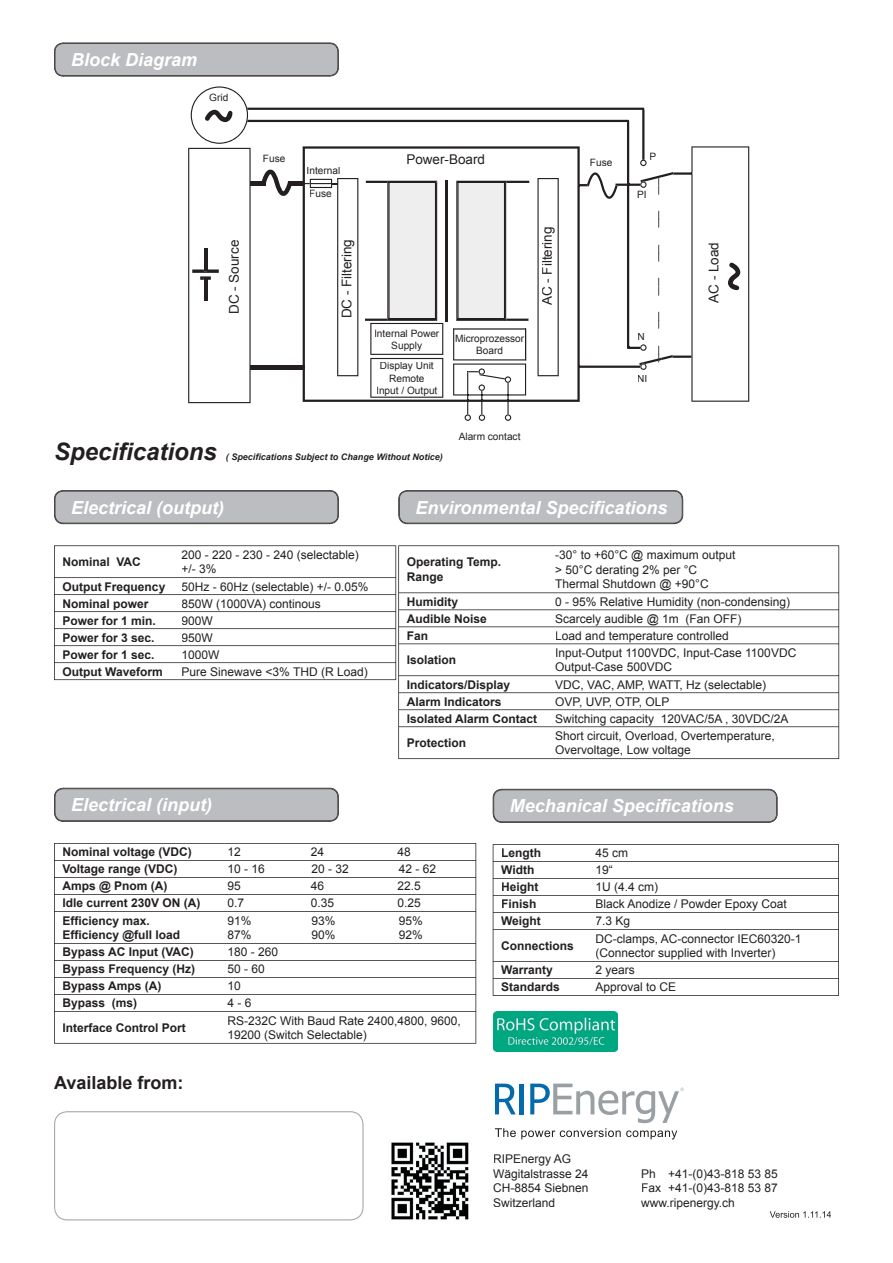
<style>
.page{position:relative;width:893px;height:1263px;background:#fff}
.page>*{position:absolute;margin:0;border:0;box-sizing:border-box;transform-origin:0 0}
.t1{font:53.85px "Comic Sans MS";color:#231f20}
.t2{font:italic 700 24px "Arial";color:#231f20}
.t3{font:italic 700 18px "Arial";color:#fff}
.t4{font:700 18px "Arial";color:#231f20}
.t5{font:700 16.8px "Times New Roman";color:#231f20}
.t6{font:13.5px "Arial";color:#231f20}
.t7{font:12px/14.4px "Arial";color:#231f20}
.t8{font:700 12px/14.4px "Arial";color:#231f20}
.t9{font:10.05px/12.1px "Arial";color:#231f20;text-align:center}
.t10{font:italic 700 9px "Arial";color:#231f20}
</style>
<div class="page">
<svg style="left:54px;top:43px;width:285px;height:34px;background:#b3b3b6"></svg>
<svg style="left:54px;top:1111px;width:310px;height:109px"></svg>
<svg style="left:54px;top:490px;width:285px;height:34px;background:#b1b2b5"></svg>
<svg style="left:398px;top:490px;width:285px;height:34px;background:#b1b2b5"></svg>
<svg style="left:54px;top:788px;width:285px;height:34px;background:#b1b2b5"></svg>
<svg style="left:493px;top:789px;width:285px;height:34px;background:#b1b2b5"></svg>
<svg style="left:398px;top:545px;width:441px;height:214px"></svg>
<svg style="left:54px;top:545px;width:342px;height:135px"></svg>
<svg style="left:54px;top:843px;width:422px;height:201px"></svg>
<svg style="left:493px;top:844px;width:346px;height:152px"></svg>
<svg style="left:188px;top:86px;width:561px;height:335px"></svg>
<svg style="left:495px;top:1083px;width:189px;height:56px"></svg>
<svg style="left:770px;top:1211px;width:61px;height:7px"></svg>
<img style="left:391px;top:1142px;width:78px;height:78px">
<img style="left:493px;top:1011px;width:124px;height:40px">
<h3 class="t3" style="left:71px;top:48px;width:128px">Block Diagram</h3>
<p class="t9" style="left:209px;top:91px;width:21px">Grid</p>
<h1 class="t1" style="left:202px;top:75px;width:34px">~</h1>
<p class="t6" style="left:225px;top:314px;width:76px;rotate:-90deg">DC - Source</p>
<p class="t6" style="left:406px;top:151px;width:80px">Power-Board</p>
<p class="t9" style="left:263px;top:152px;width:24px">Fuse</p>
<p class="t9" style="left:590px;top:156px;width:24px">Fuse</p>
<p class="t9" style="left:307px;top:165px;width:35px">Internal</p>
<p class="t9" style="left:309px;top:188px;width:24px">Fuse</p>
<p class="t6" style="left:338px;top:318px;width:81px;rotate:-90deg">DC - Filtering</p>
<p class="t9" style="left:374px;top:327px;width:67px">Internal Power<br>Supply</p>
<p class="t9" style="left:376px;top:360px;width:63px">Display Unit<br>Remote<br>Input / Output</p>
<p class="t9" style="left:455px;top:333px;width:71px">Microprozessor<br>Board</p>
<p class="t6" style="left:538px;top:305px;width:80px;rotate:-90deg">AC - Filtering</p>
<h2 class="t2" style="left:54px;top:435px;width:164px">Specifications</h2>
<p class="t10" style="left:226px;top:451px;width:218px">( Specifications Subject to Change Without Notice)</p>
<p class="t9" style="left:459px;top:430px;width:63px">Alarm contact</p>
<p class="t9" style="left:649px;top:151px;width:8px">P</p>
<p class="t9" style="left:637px;top:188px;width:11px">PI</p>
<p class="t9" style="left:637px;top:331px;width:9px">N</p>
<p class="t9" style="left:637px;top:373px;width:12px">NI</p>
<h3 class="t5" style="left:679px;top:177px;width:187px;rotate:90deg">__ __ __ __ __ __</h3>
<h3 class="t3" style="left:71px;top:495px;width:155px">Electrical (output)</h3>
<h3 class="t3" style="left:415px;top:495px;width:254px">Environmental Specifications</h3>
<p class="t6" style="left:705px;top:303px;width:62px;rotate:-90deg">AC - Load</p>
<h1 class="t1" style="left:775px;top:260px;width:34px;rotate:90deg">~</h1>
<p class="t8" style="left:62px;top:555px;width:80px">Nominal VAC</p>
<p class="t7" style="left:182px;top:548px;width:179px">200 - 220 - 230 - 240 (selectable) +/- 3%</p>
<p class="t8" style="left:62px;top:579px;width:104px">Output Frequency</p>
<p class="t7" style="left:182px;top:579px;width:189px">50Hz - 60Hz (selectable) +/- 0.05%</p>
<p class="t8" style="left:62px;top:596px;width:88px">Nominal power</p>
<p class="t7" style="left:182px;top:596px;width:141px">850W (1000VA) continous</p>
<p class="t8" style="left:62px;top:613px;width:95px">Power for 1 min.</p>
<p class="t7" style="left:182px;top:613px;width:33px">900W</p>
<p class="t8" style="left:62px;top:630px;width:94px">Power for 3 sec.</p>
<p class="t7" style="left:182px;top:630px;width:33px">950W</p>
<p class="t8" style="left:62px;top:647px;width:94px">Power for 1 sec.</p>
<p class="t7" style="left:182px;top:647px;width:40px">1000W</p>
<p class="t8" style="left:62px;top:664px;width:102px">Output Waveform</p>
<p class="t7" style="left:182px;top:664px;width:188px">Pure Sinewave &lt;3% THD (R Load)</p>
<p class="t8" style="left:407px;top:555px;width:96px">Operating Temp.<br>Range</p>
<p class="t7" style="left:555px;top:548px;width:182px">-30° to +60°C @ maximum output &gt; 50°C derating 2% per °C<br>Thermal Shutdown @ +90°C</p>
<p class="t8" style="left:407px;top:595px;width:53px">Humidity</p>
<p class="t7" style="left:555px;top:594px;width:236px">0 - 95% Relative Humidity (non-condensing)</p>
<p class="t8" style="left:407px;top:612px;width:82px">Audible Noise</p>
<p class="t7" style="left:555px;top:611px;width:188px">Scarcely audible @ 1m (Fan OFF)</p>
<p class="t8" style="left:407px;top:629px;width:23px">Fan</p>
<p class="t7" style="left:555px;top:628px;width:175px">Load and temperature controlled</p>
<p class="t8" style="left:407px;top:653px;width:51px">Isolation</p>
<p class="t7" style="left:555px;top:646px;width:243px">Input-Output 1100VDC, Input-Case 1100VDC<br>Output-Case 500VDC</p>
<p class="t8" style="left:407px;top:677px;width:105px">Indicators/Display</p>
<p class="t7" style="left:555px;top:677px;width:212px">VDC, VAC, AMP, WATT, Hz (selectable)</p>
<p class="t8" style="left:407px;top:694px;width:96px">Alarm Indicators</p>
<p class="t7" style="left:555px;top:694px;width:116px">OVP, UVP, OTP, OLP</p>
<p class="t8" style="left:407px;top:712px;width:132px">Isolated Alarm Contact</p>
<p class="t7" style="left:555px;top:711px;width:235px">Switching capacity 120VAC/5A , 30VDC/2A</p>
<p class="t8" style="left:407px;top:736px;width:61px">Protection</p>
<p class="t7" style="left:555px;top:729px;width:221px">Short circuit, Overload, Overtemperature,<br>Overvoltage, Low voltage</p>
<h3 class="t3" style="left:71px;top:793px;width:143px">Electrical (input)</h3>
<h3 class="t3" style="left:510px;top:794px;width:226px">Mechanical Specifications</h3>
<p class="t8" style="left:62px;top:845px;width:131px">Nominal voltage (VDC)</p>
<p class="t7" style="left:227px;top:845px;width:15px">12</p>
<p class="t7" style="left:311px;top:845px;width:15px">24</p>
<p class="t7" style="left:398px;top:845px;width:15px">48</p>
<p class="t8" style="left:62px;top:862px;width:117px">Voltage range (VDC)</p>
<p class="t7" style="left:227px;top:862px;width:39px">10 - 16</p>
<p class="t7" style="left:311px;top:862px;width:39px">20 - 32</p>
<p class="t7" style="left:399px;top:862px;width:39px">42 - 62</p>
<p class="t8" style="left:62px;top:879px;width:107px">Amps @ Pnom (A)</p>
<p class="t7" style="left:227px;top:879px;width:15px">95</p>
<p class="t7" style="left:311px;top:879px;width:15px">46</p>
<p class="t7" style="left:398px;top:879px;width:25px">22.5</p>
<p class="t8" style="left:62px;top:896px;width:140px">Idle current 230V ON (A)</p>
<p class="t7" style="left:227px;top:896px;width:18px">0.7</p>
<p class="t7" style="left:311px;top:896px;width:25px">0.35</p>
<p class="t7" style="left:398px;top:896px;width:25px">0.25</p>
<p class="t8" style="left:62px;top:913px;width:119px">Efficiency max.<br>Efficiency @full load</p>
<p class="t7" style="left:227px;top:913px;width:26px">91%</p>
<p class="t7" style="left:311px;top:913px;width:26px">93%</p>
<p class="t7" style="left:399px;top:913px;width:26px">95%</p>
<p class="t7" style="left:227px;top:928px;width:26px">87%</p>
<p class="t7" style="left:311px;top:928px;width:26px">90%</p>
<p class="t7" style="left:399px;top:928px;width:26px">92%</p>
<p class="t8" style="left:62px;top:945px;width:133px">Bypass AC Input (VAC)</p>
<p class="t7" style="left:227px;top:945px;width:52px">180 - 260</p>
<p class="t8" style="left:62px;top:962px;width:134px">Bypass Frequency (Hz)</p>
<p class="t7" style="left:227px;top:962px;width:39px">50 - 60</p>
<p class="t8" style="left:62px;top:979px;width:100px">Bypass Amps (A)</p>
<p class="t7" style="left:227px;top:979px;width:15px">10</p>
<p class="t8" style="left:62px;top:996px;width:76px">Bypass (ms)</p>
<p class="t7" style="left:227px;top:996px;width:26px">4 - 6</p>
<p class="t8" style="left:62px;top:1021px;width:125px">Interface Control Port</p>
<p class="t7" style="left:227px;top:1013px;width:235px">RS-232C With Baud Rate 2400,4800, 9600,<br>19200 (Switch Selectable)</p>
<h3 class="t4" style="left:54px;top:1071px;width:131px">Available from:</h3>
<p class="t8" style="left:501px;top:846px;width:41px">Length</p>
<p class="t7" style="left:595px;top:846px;width:34px">45 cm</p>
<p class="t8" style="left:501px;top:863px;width:35px">Width</p>
<p class="t7" style="left:595px;top:863px;width:19px">19“</p>
<p class="t8" style="left:501px;top:880px;width:39px">Height</p>
<p class="t7" style="left:595px;top:880px;width:64px">1U (4.4 cm)</p>
<p class="t8" style="left:501px;top:897px;width:37px">Finish</p>
<p class="t7" style="left:595px;top:897px;width:193px">Black Anodize / Powder Epoxy Coat</p>
<p class="t8" style="left:501px;top:914px;width:41px">Weight</p>
<p class="t7" style="left:595px;top:914px;width:36px">7.3 Kg</p>
<p class="t8" style="left:501px;top:939px;width:74px">Connections</p>
<p class="t7" style="left:595px;top:931px;width:208px">DC-clamps, AC-connector IEC60320-1 (Connector supplied with Inverter)</p>
<p class="t8" style="left:501px;top:963px;width:53px">Warranty</p>
<p class="t7" style="left:595px;top:963px;width:41px">2 years</p>
<p class="t8" style="left:501px;top:980px;width:60px">Standards</p>
<p class="t7" style="left:595px;top:980px;width:82px">Approval to CE</p>
<p class="t7" style="left:493px;top:1152px;width:97px">RIPEnergy AG<br>Wägitalstrasse 24<br>CH-8854 Siebnen<br>Switzerland</p>
<p class="t7" style="left:641px;top:1166px;width:138px;text-align:justify">Ph +41-(0)43-818 53 85<br>Fax +41-(0)43-818 53 87 www.ripenergy.ch</p>
</div>
